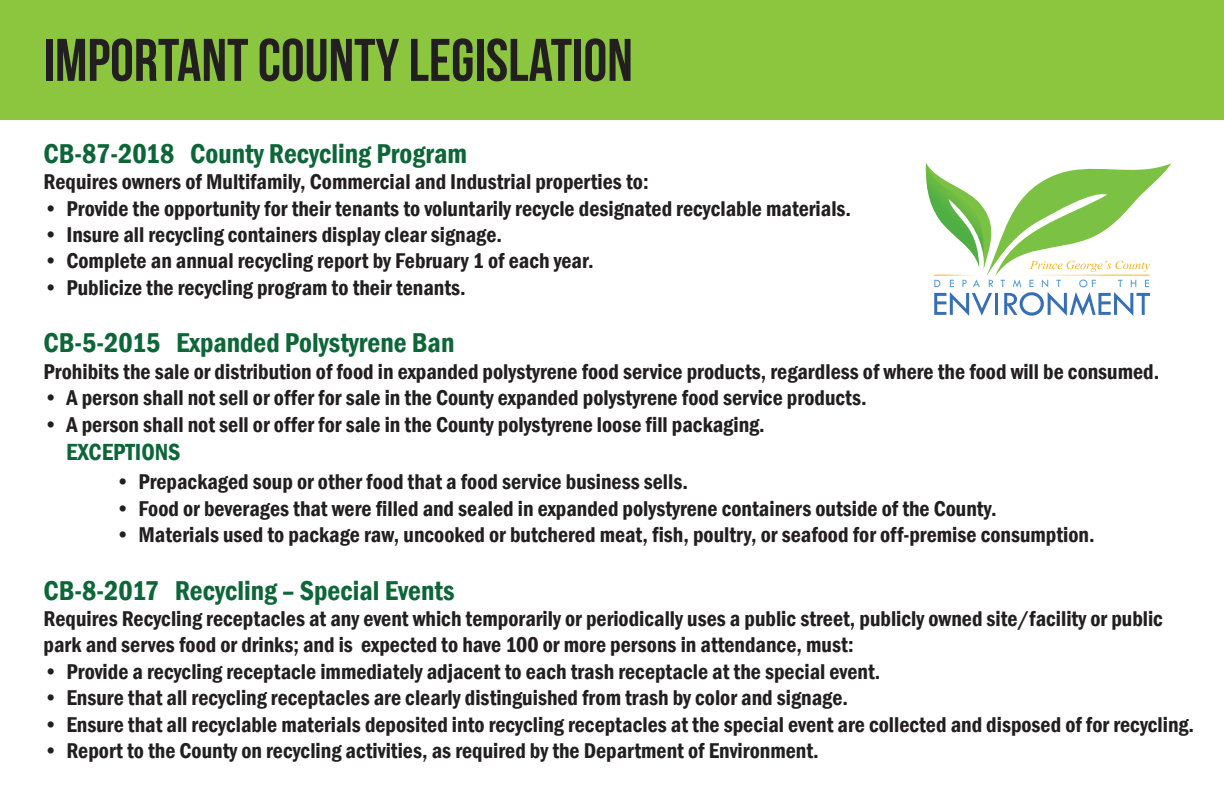
<style>
.page{position:relative;width:1224px;height:792px;background:#fff}
.page>*{position:absolute;margin:0;border:0;box-sizing:border-box;transform-origin:0 0}
.t1{font:60px "Bebas Neue";color:#231f20}
.t2{font:600 condensed 28px "Franklin Gothic";color:#0c6638}
.t3{font:600 condensed 24px "Franklin Gothic";color:#0c6638}
.t4{font:600 condensed 22px/26.4px "Franklin Gothic";color:#231f20}
</style>
<div class="page">
<div style="left:0;top:0;width:1224px;height:119px;background:#8bc63e"></div>
<svg style="left:925px;top:163px;width:246px;height:153px"></svg>
<hr style="left:998px;top:275px;width:151px;height:1px;background:#fff">
<hr style="left:934px;top:275px;width:50px;height:1px;background:#fff">
<h1 class="t1" style="left:44px;top:27px;width:591px">IMPORTANT COUNTY LEGISLATION</h1>
<p class="t2" style="left:44px;top:135px;width:425px">CB-87-2018 County Recycling Program</p>
<p class="t4" style="left:44px;top:168px;width:607px">Requires owners of Multifamily, Commercial and Industrial properties to:</p>
<p class="t4" style="left:44px;top:195px;width:809px">• Provide the opportunity for their tenants to voluntarily recycle designated recyclable materials.</p>
<p class="t4" style="left:44px;top:221px;width:460px">• Insure all recycling containers display clear signage.</p>
<p class="t4" style="left:44px;top:247px;width:552px">• Complete an annual recycling report by February 1 of each year.</p>
<p class="t4" style="left:44px;top:274px;width:424px">• Publicize the recycling program to their tenants.</p>
<p class="t2" style="left:44px;top:324px;width:412px">CB-5-2015 Expanded Polystyrene Ban</p>
<p class="t4" style="left:44px;top:358px;width:1117px">Prohibits the sale or distribution of food in expanded polystyrene food service products, regardless of where the food will be consumed.</p>
<p class="t4" style="left:44px;top:384px;width:824px">• A person shall not sell or offer for sale in the County expanded polystyrene food service products.</p>
<p class="t4" style="left:44px;top:411px;width:723px">• A person shall not sell or offer for sale in the County polystyrene loose fill packaging.</p>
<p class="t3" style="left:66px;top:436px;width:116px">EXCEPTIONS</p>
<p class="t4" style="left:116px;top:468px;width:574px">• Prepackaged soup or other food that a food service business sells.</p>
<p class="t4" style="left:116px;top:495px;width:883px">• Food or beverages that were filled and sealed in expanded polystyrene containers outside of the County.</p>
<p class="t4" style="left:116px;top:521px;width:981px">• Materials used to package raw, uncooked or butchered meat, fish, poultry, or seafood for off-premise consumption.</p>
<p class="t2" style="left:44px;top:571px;width:412px">CB-8-2017 Recycling – Special Events</p>
<p class="t4" style="left:44px;top:605px;width:1121px">Requires Recycling receptacles at any event which temporarily or periodically uses a public street, publicly owned site/facility or public park and serves food or drinks; and is expected to have 100 or more persons in attendance, must:</p>
<p class="t4" style="left:44px;top:658px;width:838px">• Provide a recycling receptacle immediately adjacent to each trash receptacle at the special event.</p>
<p class="t4" style="left:44px;top:684px;width:806px">• Ensure that all recycling receptacles are clearly distinguished from trash by color and signage.</p>
<p class="t4" style="left:44px;top:711px;width:1152px">• Ensure that all recyclable materials deposited into recycling receptacles at the special event are collected and disposed of for recycling.</p>
<p class="t4" style="left:44px;top:737px;width:777px">• Report to the County on recycling activities, as required by the Department of Environment.</p>
</div>
